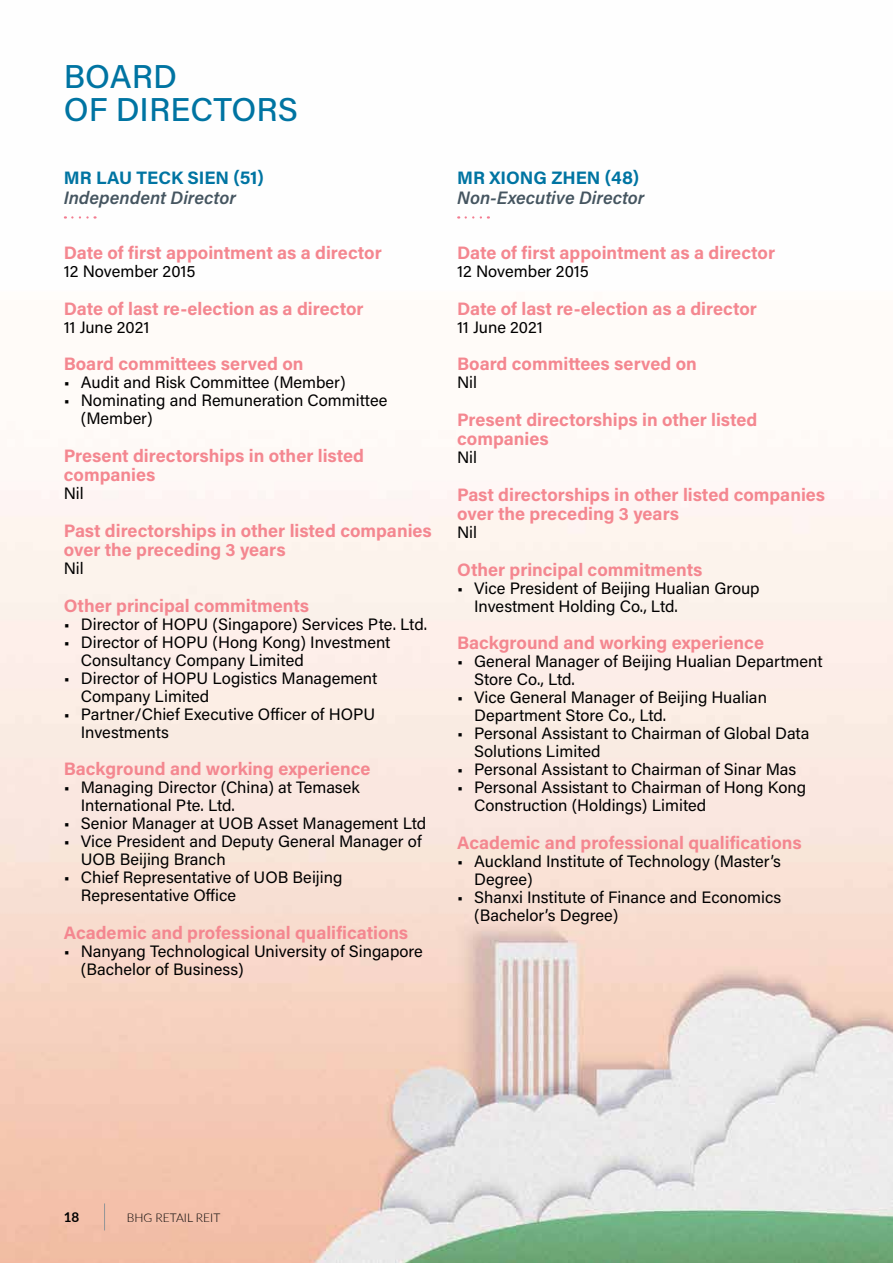
<style>
.page{position:relative;width:893px;height:1263px;background:#fff}
.page>*{position:absolute;margin:0;border:0;box-sizing:border-box;transform-origin:0 0}
.t1{font:500 33px/33px "Acumin Pro";color:#0074a2}
.t2{font:700 18px/19.5px "Acumin Pro";color:#f48790}
.t3{font:italic 600 18px "Acumin Pro";color:#455560}
.t4{font:700 18px "Acumin Pro";color:#0074a2}
.t5{font:16.5px/18px "Acumin Pro";color:#000}
.t6{font:700 13.5px "Lato";color:#000}
.t7{font:300 12px "Lato";color:#000}
</style>
<div class="page">
<img style="left:0;top:216px;width:893px;height:1047px">
<svg style="left:72px;top:216px;width:24px;height:3px"></svg>
<svg style="left:466px;top:216px;width:23px;height:3px"></svg>
<svg style="left:104px;top:1203px;width:1px;height:27px"></svg>
<h1 class="t1" style="left:64px;top:59px;width:236px">BOARD<br>OF DIRECTORS</h1>
<p class="t4" style="left:64px;top:165px;width:202px">MR LAU TECK SIEN (51)</p>
<p class="t3" style="left:64px;top:185px;width:174px">Independent Director</p>
<p class="t2" style="left:64px;top:242px;width:320px">Date of first appointment as a director</p>
<p class="t5" style="left:64px;top:262px;width:133px">12 November 2015</p>
<p class="t2" style="left:64px;top:298px;width:301px">Date of last re-election as a director</p>
<p class="t5" style="left:64px;top:317px;width:87px">11 June 2021</p>
<p class="t2" style="left:64px;top:353px;width:241px">Board committees served on</p>
<p class="t5" style="left:64px;top:373px;width:284px">• Audit and Risk Committee (Member)</p>
<p class="t5" style="left:81px;top:391px;width:308px;text-indent:-17px">• Nominating and Remuneration Committee (Member)</p>
<p class="t2" style="left:64px;top:445px;width:302px">Present directorships in other listed companies</p>
<p class="t5" style="left:64px;top:484px;width:21px">Nil</p>
<p class="t2" style="left:64px;top:520px;width:370px">Past directorships in other listed companies over the preceding 3 years</p>
<p class="t5" style="left:64px;top:559px;width:21px">Nil</p>
<p class="t2" style="left:64px;top:595px;width:247px">Other principal commitments</p>
<p class="t5" style="left:64px;top:614px;width:365px">• Director of HOPU (Singapore) Services Pte. Ltd.</p>
<p class="t5" style="left:81px;top:632px;width:311px;text-indent:-17px">• Director of HOPU (Hong Kong) Investment<br>Consultancy Company Limited</p>
<p class="t5" style="left:81px;top:668px;width:298px;text-indent:-17px">• Director of HOPU Logistics Management<br>Company Limited</p>
<p class="t5" style="left:81px;top:704px;width:296px;text-indent:-17px">• Partner/Chief Executive Officer of HOPU<br>Investments</p>
<p class="t2" style="left:64px;top:758px;width:308px">Background and working experience</p>
<p class="t5" style="left:81px;top:778px;width:281px;text-indent:-17px">• Managing Director (China) at Temasek<br>International Pte. Ltd.</p>
<p class="t5" style="left:64px;top:814px;width:364px">• Senior Manager at UOB Asset Management Ltd</p>
<p class="t5" style="left:81px;top:832px;width:342px;text-indent:-17px">• Vice President and Deputy General Manager of<br>UOB Beijing Branch</p>
<p class="t5" style="left:81px;top:868px;width:263px;text-indent:-17px">• Chief Representative of UOB Beijing<br>Representative Office</p>
<p class="t2" style="left:64px;top:922px;width:346px">Academic and professional qualifications</p>
<p class="t5" style="left:81px;top:941px;width:344px;text-indent:-17px">• Nanyang Technological University of Singapore (Bachelor of Business)</p>
<p class="t4" style="left:457px;top:165px;width:184px">MR XIONG ZHEN (48)</p>
<p class="t3" style="left:457px;top:185px;width:189px">Non-Executive Director</p>
<p class="t2" style="left:457px;top:242px;width:320px">Date of first appointment as a director</p>
<p class="t5" style="left:457px;top:262px;width:133px">12 November 2015</p>
<p class="t2" style="left:457px;top:298px;width:301px">Date of last re-election as a director</p>
<p class="t5" style="left:457px;top:317px;width:87px">11 June 2021</p>
<p class="t2" style="left:457px;top:353px;width:241px">Board committees served on</p>
<p class="t5" style="left:457px;top:373px;width:21px">Nil</p>
<p class="t2" style="left:457px;top:409px;width:302px">Present directorships in other listed companies</p>
<p class="t5" style="left:457px;top:448px;width:21px">Nil</p>
<p class="t2" style="left:457px;top:484px;width:370px">Past directorships in other listed companies over the preceding 3 years</p>
<p class="t5" style="left:457px;top:523px;width:21px">Nil</p>
<p class="t2" style="left:457px;top:559px;width:247px">Other principal commitments</p>
<p class="t5" style="left:474px;top:578px;width:287px;text-indent:-17px">• Vice President of Beijing Hualian Group<br>Investment Holding Co., Ltd.</p>
<p class="t2" style="left:457px;top:632px;width:308px">Background and working experience</p>
<p class="t5" style="left:474px;top:652px;width:350px;text-indent:-17px">• General Manager of Beijing Hualian Department<br>Store Co., Ltd.</p>
<p class="t5" style="left:474px;top:688px;width:294px;text-indent:-17px">• Vice General Manager of Beijing Hualian<br>Department Store Co., Ltd.</p>
<p class="t5" style="left:474px;top:724px;width:337px;text-indent:-17px">• Personal Assistant to Chairman of Global Data<br>Solutions Limited</p>
<p class="t5" style="left:457px;top:760px;width:341px">• Personal Assistant to Chairman of Sinar Mas</p>
<p class="t5" style="left:474px;top:778px;width:334px;text-indent:-17px">• Personal Assistant to Chairman of Hong Kong<br>Construction (Holdings) Limited</p>
<p class="t2" style="left:457px;top:832px;width:346px">Academic and professional qualifications</p>
<p class="t5" style="left:474px;top:851px;width:308px;text-indent:-17px">• Auckland Institute of Technology (Master’s<br>Degree)</p>
<p class="t5" style="left:474px;top:887px;width:309px;text-indent:-17px">• Shanxi Institute of Finance and Economics (Bachelor’s Degree)</p>
<p class="t6" style="left:64px;top:1207px;width:17px">18</p>
<p class="t7" style="left:127px;top:1209px;width:95px">BHG RETAIL REIT</p>
</div>
